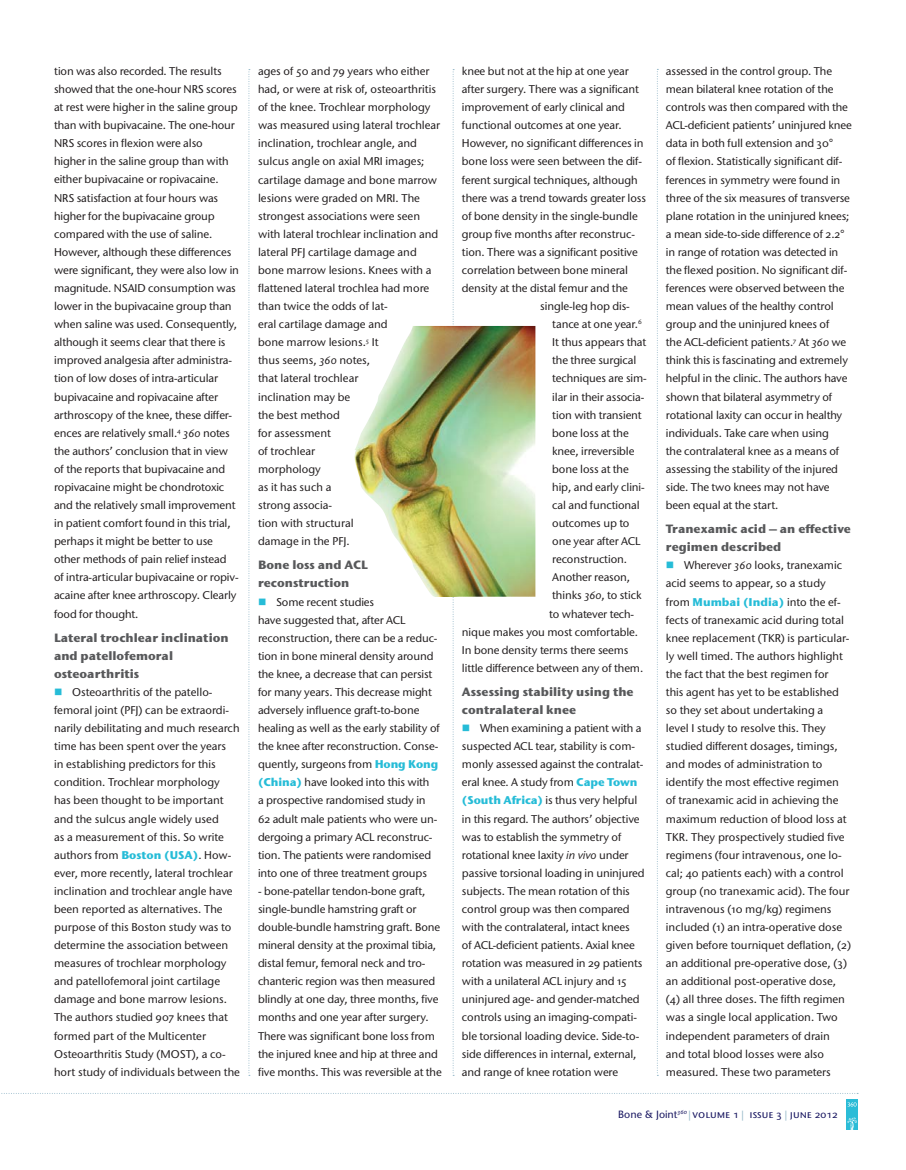
<style>
.page{position:relative;width:906px;height:1170px;background:#fff}
.page>*{position:absolute;margin:0;border:0;box-sizing:border-box;transform-origin:0 0}
.t1{font:700 12px/18px "Stone Sans ITC Pro";color:#58595b}
.t2{font:500 11.25px/18.1px "Stone Sans ITC Pro";letter-spacing:-.01em;color:#231f20}
.t3{font:500 10.5px "Stone Sans ITC Pro";color:#16145f}
.s1{font-style:italic}
.s2{color:#26bcd7}
.s3{font-weight:700;color:#26bcd7}
.s4{color:#92b6c7}
</style>
<div class="page">
<div style="left:846px;top:1099px;width:11px;height:30px;background:#2bbcd7"></div>
<svg style="left:847px;top:1117px;width:10px;height:13px"></svg>
<svg style="left:847px;top:1102px;width:9px;height:4px"></svg>
<svg style="left:453px;top:69px;width:1px;height:1006px"></svg>
<svg style="left:248px;top:69px;width:2px;height:1006px"></svg>
<svg style="left:657px;top:69px;width:1px;height:1006px"></svg>
<img style="left:354px;top:326px;width:181px;height:270px">
<p class="t2" style="left:54px;top:63px;width:186px">tion was also recorded. The results showed that the one-hour NRS scores at rest were higher in the saline group than with bupivacaine. The one-hour NRS scores in flexion were also<br>higher in the saline group than with either bupivacaine or ropivacaine.<br>NRS satisfaction at four hours was higher for the bupivacaine group compared with the use of saline.<br>However, although these differences were significant, they were also low in magnitude. NSAID consumption was lower in the bupivacaine group than when saline was used. Consequently, although it seems clear that there is improved analgesia after administra&shy;tion of low doses of intra-articular bupivacaine and ropivacaine after arthroscopy of the knee, these differ&shy;ences are relatively small.<sup>4</sup> <span class="s1">360</span> notes the authors’ conclusion that in view of the reports that bupivacaine and ropivacaine might be chondrotoxic and the relatively small improvement in patient comfort found in this trial, perhaps it might be better to use other methods of pain relief instead<br>of intra-articular bupivacaine or ropiv&shy;acaine after knee arthroscopy. Clearly food for thought.</p>
<p class="t1" style="left:54px;top:629px;width:176px">Lateral trochlear inclination and patellofemoral osteoarthritis</p>
<p class="t2" style="left:54px;top:683px;width:187px"><span class="s2">■</span> Osteoarthritis of the patello&shy;femoral joint (PFJ) can be extraordi&shy;narily debilitating and much research time has been spent over the years<br>in establishing predictors for this condition. Trochlear morphology<br>has been thought to be important and the sulcus angle widely used<br>as a measurement of this. So write authors from <span class="s3">Boston (USA)</span>. How&shy;ever, more recently, lateral trochlear inclination and trochlear angle have been reported as alternatives. The purpose of this Boston study was to determine the association between measures of trochlear morphology and patellofemoral joint cartilage damage and bone marrow lesions.<br>The authors studied 907 knees that formed part of the Multicenter Osteoarthritis Study (MOST), a co&shy;hort study of individuals between the</p>
<p class="t2" style="left:258px;top:63px;width:184px">ages of 50 and 79 years who either had, or were at risk of, osteoarthritis of the knee. Trochlear morphology was measured using lateral trochlear inclination, trochlear angle, and sulcus angle on axial MRI images; cartilage damage and bone marrow lesions were graded on MRI. The strongest associations were seen with lateral trochlear inclination and lateral PFJ cartilage damage and bone marrow lesions. Knees with a flattened lateral trochlea had more than twice the odds of lat-<br>eral cartilage damage and<br>bone marrow lesions.<sup>5</sup> It<br>thus seems, <span class="s1">360</span> notes,<br>that lateral trochlear<br>inclination may be<br>the best method<br>for assessment<br>of trochlear<br>morphology<br>as it has such a<br>strong associa-<br>tion with structural<br>damage in the PFJ.</p>
<p class="t1" style="left:258px;top:556px;width:111px">Bone loss and ACL reconstruction</p>
<p class="t2" style="left:258px;top:593px;width:183px"><span class="s2">■</span> Some recent studies<br>have suggested that, after ACL reconstruction, there can be a reduc&shy;tion in bone mineral density around the knee, a decrease that can persist for many years. This decrease might adversely influence graft-to-bone healing as well as the early stability of the knee after reconstruction. Conse&shy;quently, surgeons from <span class="s3">Hong Kong (China)</span> have looked into this with<br>a prospective randomised study in 62 adult male patients who were un&shy;dergoing a primary ACL reconstruc&shy;tion. The patients were randomised into one of three treatment groups</p>
<p class="t2" style="left:258px;top:882px;width:185px">- bone-patellar tendon-bone graft, single-bundle hamstring graft or double-bundle hamstring graft. Bone mineral density at the proximal tibia, distal femur, femoral neck and tro&shy;chanteric region was then measured blindly at one day, three months, five months and one year after surgery.<br>There was significant bone loss from the injured knee and hip at three and five months. This was reversible at the</p>
<p class="t2" style="left:462px;top:63px;width:168px">knee but not at the hip at one year</p>
<p class="t2" style="left:462px;top:81px;width:178px">after surgery. There was a significant</p>
<p class="t2" style="left:462px;top:99px;width:164px">improvement of early clinical and</p>
<p class="t2" style="left:462px;top:117px;width:161px">functional outcomes at one year.</p>
<p class="t2" style="left:462px;top:135px;width:183px">However, no significant differences in</p>
<p class="t2" style="left:462px;top:153px;width:181px">bone loss were seen between the dif-</p>
<p class="t2" style="left:462px;top:171px;width:177px">ferent surgical techniques, although</p>
<p class="t2" style="left:462px;top:189px;width:186px">there was a trend towards greater loss</p>
<p class="t2" style="left:462px;top:207px;width:177px">of bone density in the single-bundle</p>
<p class="t2" style="left:462px;top:225px;width:174px">group five months after reconstruc-</p>
<p class="t2" style="left:462px;top:243px;width:177px">tion. There was a significant positive</p>
<p class="t2" style="left:462px;top:261px;width:168px">correlation between bone mineral</p>
<p class="t2" style="left:462px;top:279px;width:167px">density at the distal femur and the</p>
<p class="t2" style="left:540px;top:298px;width:91px">single-leg hop dis-</p>
<p class="t2" style="left:552px;top:316px;width:91px">tance at one year.<sup>6</sup></p>
<p class="t2" style="left:552px;top:334px;width:95px">It thus appears that</p>
<p class="t2" style="left:552px;top:352px;width:86px">the three surgical</p>
<p class="t2" style="left:552px;top:370px;width:96px">techniques are sim-</p>
<p class="t2" style="left:552px;top:388px;width:93px">ilar in their associa-</p>
<p class="t2" style="left:552px;top:406px;width:91px">tion with transient</p>
<p class="t2" style="left:552px;top:424px;width:78px">bone loss at the</p>
<p class="t2" style="left:552px;top:442px;width:84px">knee, irreversible</p>
<p class="t2" style="left:552px;top:460px;width:78px">bone loss at the</p>
<p class="t2" style="left:552px;top:478px;width:94px">hip, and early clini-</p>
<p class="t2" style="left:552px;top:496px;width:89px">cal and functional</p>
<p class="t2" style="left:552px;top:514px;width:79px">outcomes up to</p>
<p class="t2" style="left:552px;top:533px;width:90px">one year after ACL</p>
<p class="t2" style="left:552px;top:551px;width:76px">reconstruction.</p>
<p class="t2" style="left:552px;top:569px;width:79px">Another reason,</p>
<p class="t2" style="left:552px;top:587px;width:91px">thinks <span class="s1">360</span>, to stick</p>
<p class="t2" style="left:549px;top:605px;width:86px">to whatever tech-</p>
<p class="t2" style="left:462px;top:623px;width:178px">nique makes you most comfortable.</p>
<p class="t2" style="left:462px;top:641px;width:168px">In bone density terms there seems</p>
<p class="t2" style="left:462px;top:659px;width:183px">little difference between any of them.</p>
<p class="t1" style="left:462px;top:683px;width:173px">Assessing stability using the contralateral knee</p>
<p class="t2" style="left:462px;top:719px;width:184px"><span class="s2">■</span> When examining a patient with a suspected ACL tear, stability is com&shy;monly assessed against the contralat&shy;eral knee. A study from <span class="s3">Cape Town (South Africa)</span> is thus very helpful in this regard. The authors’ objective was to establish the symmetry of rotational knee laxity <span class="s1">in vivo</span> under passive torsional loading in uninjured subjects. The mean rotation of this control group was then compared with the contralateral, intact knees<br>of ACL-deficient patients. Axial knee rotation was measured in 29 patients with a unilateral ACL injury and 15 uninjured age- and gender-matched controls using an imaging-compati&shy;ble torsional loading device. Side-to&shy;side differences in internal, external, and range of knee rotation were</p>
<p class="t2" style="left:666px;top:63px;width:187px">assessed in the control group. The mean bilateral knee rotation of the controls was then compared with the ACL-deficient patients’ uninjured knee data in both full extension and 30°<br>of flexion. Statistically significant dif&shy;ferences in symmetry were found in three of the six measures of transverse plane rotation in the uninjured knees; a mean side-to-side difference of 2.2° in range of rotation was detected in the flexed position. No significant dif&shy;ferences were observed between the mean values of the healthy control group and the uninjured knees of<br>the ACL-deficient patients.<sup>7</sup> At <span class="s1">360</span> we think this is fascinating and extremely helpful in the clinic. The authors have shown that bilateral asymmetry of rotational laxity can occur in healthy individuals. Take care when using<br>the contralateral knee as a means of assessing the stability of the injured side. The two knees may not have been equal at the start.</p>
<p class="t1" style="left:666px;top:520px;width:187px">Tranexamic acid – an effective regimen described</p>
<p class="t2" style="left:666px;top:557px;width:187px"><span class="s2">■</span> Wherever <span class="s1">360</span> looks, tranexamic acid seems to appear, so a study from <span class="s3">Mumbai (India)</span> into the ef&shy;fects of tranexamic acid during total knee replacement (TKR) is particular&shy;ly well timed. The authors highlight the fact that the best regimen for<br>this agent has yet to be established so they set about undertaking a<br>level I study to resolve this. They studied different dosages, timings, and modes of administration to identify the most effective regimen of tranexamic acid in achieving the maximum reduction of blood loss at TKR. They prospectively studied five regimens (four intravenous, one lo&shy;cal; 40 patients each) with a control group (no tranexamic acid). The four intravenous (10 mg/kg) regimens included (1) an intra-operative dose given before tourniquet deflation, (2) an additional pre-operative dose, (3) an additional post-operative dose, (4) all three doses. The fifth regimen was a single local application. Two independent parameters of drain and total blood losses were also measured. These two parameters</p>
<p class="t3" style="left:618px;top:1109px;width:221px">Bone &amp; Joint<sup>360</sup> <span class="s4">|</span> volume 1 <span class="s4">|</span> issue 3 <span class="s4">|</span> june 2012</p>
</div>
